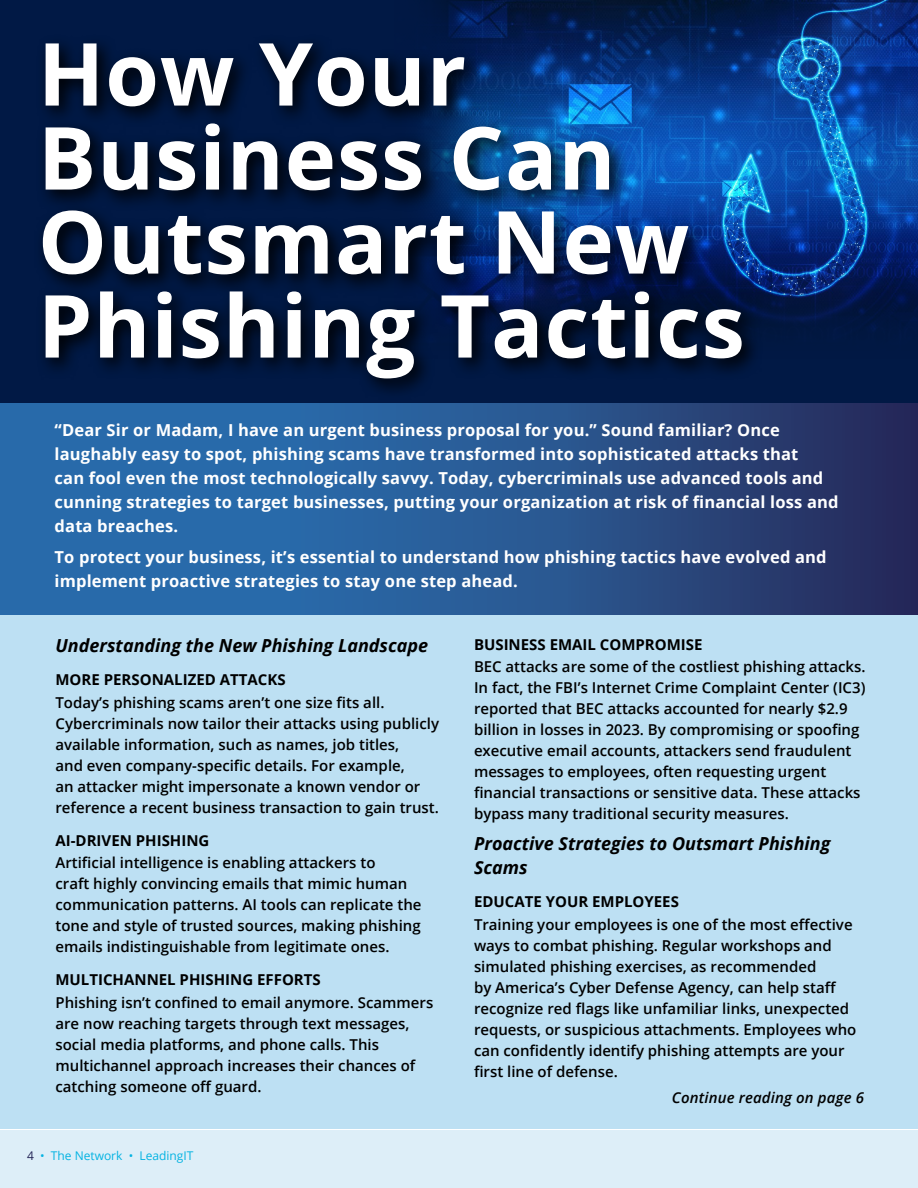
<style>
.page{position:relative;width:918px;height:1188px;background:#fff}
.page>*{position:absolute;margin:0;border:0;box-sizing:border-box;transform-origin:0 0}
.t1{font:700 87px/84px "Open Sans";letter-spacing:.01em;color:#fff}
.t2{font:italic 700 18px/24px "Open Sans";color:#000}
.t3{font:700 16.5px/24px "Open Sans";letter-spacing:.01em;color:#fff}
.t4{font:600 15px/21px "Open Sans";color:#000}
.t5{font:700 15px "Open Sans";color:#000}
.t6{font:italic 600 15px "Open Sans";letter-spacing:.01em;color:#000}
.t7{font:12px "Open Sans";color:#04b3e2}
.s1{color:#242456}
</style>
<div class="page">
<div style="left:0;top:0;width:918px;height:405px;background:#011945"></div>
<img style="left:439px;top:0;width:478px;height:329px">
<div style="left:0;top:607px;width:918px;height:522px;background:#bde0f3"></div>
<div style="left:0;top:1130px;width:918px;height:58px;background:#ddeef8"></div>
<svg style="left:917px;top:2px;width:1px;height:281px"></svg>
<svg style="left:0;top:403px;width:918px;height:212px;background:#285690"></svg>
<svg style="left:41px;top:34px;width:722px;height:358px"></svg>
<p class="t1" style="left:38px;top:30px;width:709px">How Your<br>Business Can<br>Outsmart New<br>Phishing Tactics</p>
<p class="t3" style="left:55px;top:418px;width:786px">“Dear Sir or Madam, I have an urgent business proposal for you.” Sound familiar? Once laughably easy to spot, phishing scams have transformed into sophisticated attacks that<br>can fool even the most technologically savvy. Today, cybercriminals use advanced tools and cunning strategies to target businesses, putting your organization at risk of financial loss and data breaches.</p>
<p class="t3" style="left:55px;top:544px;width:774px">To protect your business, it’s essential to understand how phishing tactics have evolved and implement proactive strategies to stay one step ahead.</p>
<p class="t2" style="left:56px;top:633px;width:374px">Understanding the New Phishing Landscape</p>
<p class="t5" style="left:56px;top:669px;width:232px">MORE PERSONALIZED ATTACKS</p>
<p class="t4" style="left:56px;top:691px;width:385px">Today’s phishing scams aren’t one size fits all.<br>Cybercriminals now tailor their attacks using publicly available information, such as names, job titles,<br>and even company-specific details. For example,<br>an attacker might impersonate a known vendor or reference a recent business transaction to gain trust.</p>
<p class="t5" style="left:56px;top:830px;width:155px">AI-DRIVEN PHISHING</p>
<p class="t4" style="left:56px;top:852px;width:368px">Artificial intelligence is enabling attackers to<br>craft highly convincing emails that mimic human communication patterns. AI tools can replicate the tone and style of trusted sources, making phishing emails indistinguishable from legitimate ones.</p>
<p class="t5" style="left:56px;top:969px;width:267px">MULTICHANNEL PHISHING EFFORTS</p>
<p class="t4" style="left:56px;top:991px;width:379px">Phishing isn’t confined to email anymore. Scammers are now reaching targets through text messages, social media platforms, and phone calls. This multichannel approach increases their chances of catching someone off guard.</p>
<p class="t7" style="left:27px;top:1147px;width:168px"><span class="s1">4</span> • The Network • LeadingIT</p>
<p class="t5" style="left:474px;top:634px;width:230px">BUSINESS EMAIL COMPROMISE</p>
<p class="t4" style="left:474px;top:656px;width:393px">BEC attacks are some of the costliest phishing attacks.<br>In fact, the FBI’s Internet Crime Complaint Center (IC3) reported that BEC attacks accounted for nearly $2.9 billion in losses in 2023. By compromising or spoofing executive email accounts, attackers send fraudulent messages to employees, often requesting urgent financial transactions or sensitive data. These attacks bypass many traditional security measures.</p>
<p class="t2" style="left:474px;top:831px;width:358px">Proactive Strategies to Outsmart Phishing<br>Scams</p>
<p class="t5" style="left:474px;top:891px;width:206px">EDUCATE YOUR EMPLOYEES</p>
<p class="t4" style="left:474px;top:913px;width:384px">Training your employees is one of the most effective ways to combat phishing. Regular workshops and simulated phishing exercises, as recommended<br>by America’s Cyber Defense Agency, can help staff recognize red flags like unfamiliar links, unexpected requests, or suspicious attachments. Employees who can confidently identify phishing attempts are your first line of defense.</p>
<p class="t6" style="left:672px;top:1088px;width:194px">Continue reading on page 6</p>
</div>
